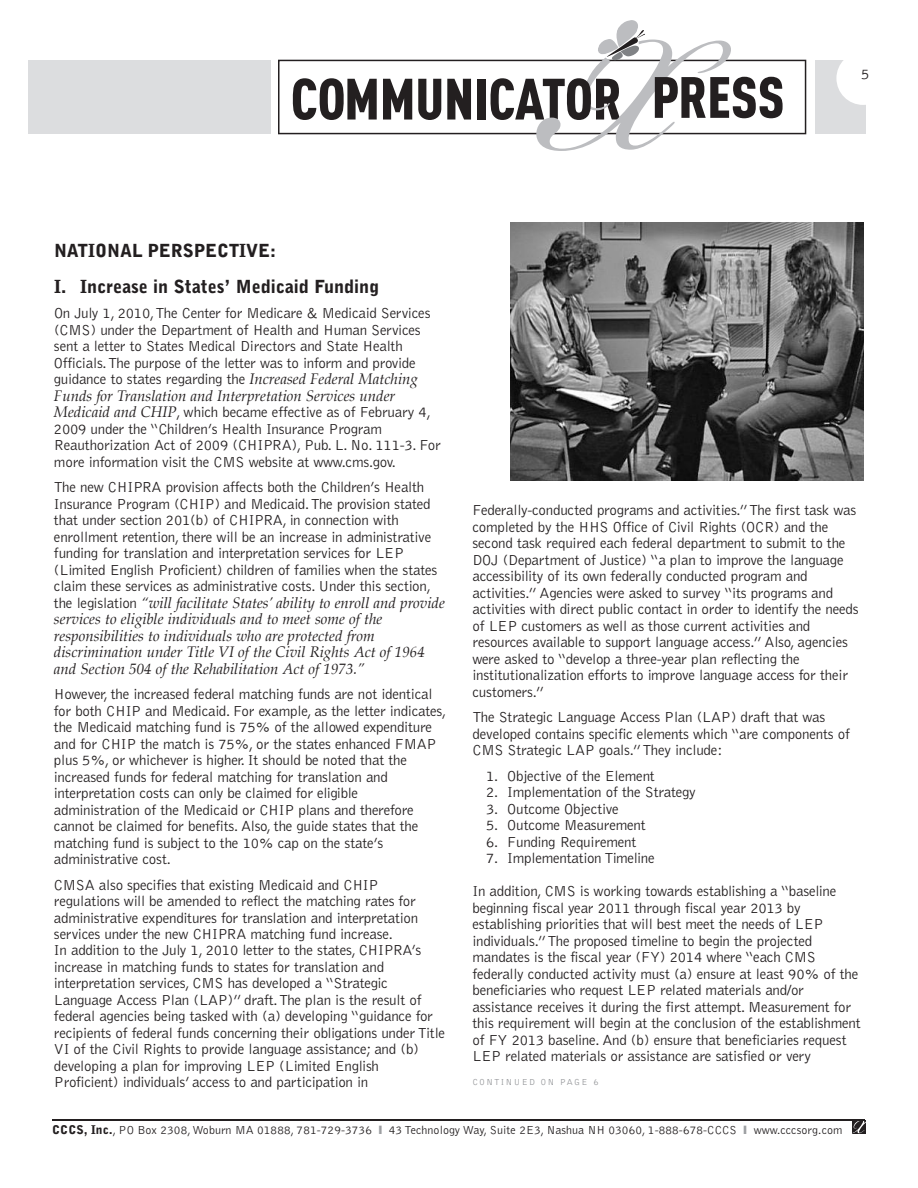
<style>
.page{position:relative;width:918px;height:1188px;background:#fff}
.page>*{position:absolute;margin:0;border:0;box-sizing:border-box;transform-origin:0 0}
.t1{font:900 18px/36px "Bell Gothic BT";color:#231f20}
.t2{font:300 15px/16.5px "Bell Gothic";letter-spacing:-.015em;color:#231f20}
.t3{font:italic 15px/16.5px "Palatino";color:#231f20}
.t4{font:300 12px "Bell Gothic";letter-spacing:.005em;color:#231f20}
.t5{font:9px "Bell Gothic BT";letter-spacing:.165em;color:#939598}
.s1{font-family:"Palatino";font-weight:400;font-style:italic}
.s2{font-family:"Bell Gothic";font-weight:300;font-style:normal}
.s3{font-family:"Bell Gothic BT";font-weight:900}
.s4{color:#9d9fa2}
</style>
<div class="page">
<div style="left:29px;top:60px;width:242px;height:74px;background:#dcdddf"></div>
<div style="left:815px;top:60px;width:50px;height:74px;background:#dcdddf"></div>
<div style="left:836px;top:52px;width:54px;height:53px;background:#fff;border-radius:50%"></div>
<svg style="left:278px;top:20px;width:528px;height:131px"></svg>
<svg style="left:852px;top:1120px;width:14px;height:13px"></svg>
<hr style="left:52px;top:1119px;width:813px;height:2px;background:#231f20">
<img style="left:510px;top:223px;width:354px;height:258px">
<p class="t2" style="left:861px;top:66px;width:10px">5</p>
<p class="t1" style="left:54px;top:233px;width:327px">NATIONAL PERSPECTIVE:<br>I. Increase in States’ Medicaid Funding</p>
<p class="t2" style="left:54px;top:306px;width:378px">On July 1, 2010,The Center for Medicare &amp; Medicaid Services (CMS) under the Department of Health and Human Services sent a letter to States Medical Directors and State Health Officials.The purpose of the letter was to inform and provide guidance to states regarding the <span class="s1">Increased Federal Matching</span></p>
<p class="t3" style="left:54px;top:388px;width:343px">Funds for Translation and Interpretation Services under</p>
<p class="t2" style="left:54px;top:405px;width:388px"><span class="s1">Medicaid and CHIP</span>, which became effective as of February 4, 2009 under the “Children’s Health Insurance Program Reauthorization Act of 2009 (CHIPRA), Pub. L. No. 111-3. For more information visit the CMS website at www.cms.gov.</p>
<p class="t2" style="left:54px;top:480px;width:385px">The new CHIPRA provision affects both the Children’s Health Insurance Program (CHIP) and Medicaid.The provision stated that under section 201(b) of CHIPRA, in connection with enrollment retention, there will be an increase in administrative funding for translation and interpretation services for LEP (Limited English Proficient) children of families when the states claim these services as administrative costs. Under this section,</p>
<p class="t3" style="left:54px;top:595px;width:392px"><span class="s2">the legislation</span> “will facilitate States’ ability to enroll and provide services to eligible individuals and to meet some of the responsibilities to individuals who are protected from discrimination under Title VI of the Civil Rights Act of 1964 and Section 504 of the Rehabilitation Act of 1973.”</p>
<p class="t2" style="left:54px;top:687px;width:394px">However, the increased federal matching funds are not identical for both CHIP and Medicaid. For example, as the letter indicates, the Medicaid matching fund is 75% of the allowed expenditure and for CHIP the match is 75%, or the states enhanced FMAP plus 5%, or whichever is higher. It should be noted that the increased funds for federal matching for translation and interpretation costs can only be claimed for eligible administration of the Medicaid or CHIP plans and therefore cannot be claimed for benefits. Also, the guide states that the matching fund is subject to the 10% cap on the state’s administrative cost.</p>
<p class="t2" style="left:54px;top:877px;width:393px">CMSA also specifies that existing Medicaid and CHIP regulations will be amended to reflect the matching rates for administrative expenditures for translation and interpretation services under the new CHIPRA matching fund increase.<br>In addition to the July 1, 2010 letter to the states, CHIPRA’s increase in matching funds to states for translation and interpretation services, CMS has developed a “Strategic Language Access Plan (LAP)” draft.The plan is the result of federal agencies being tasked with (a) developing “guidance for recipients of federal funds concerning their obligations under Title VI of the Civil Rights to provide language assistance; and (b) developing a plan for improving LEP (Limited English Proficient) individuals’ access to and participation in</p>
<p class="t2" style="left:472px;top:503px;width:388px">Federally-conducted programs and activities.”The first task was completed by the HHS Office of Civil Rights (OCR) and the second task required each federal department to submit to the DOJ (Department of Justice) “a plan to improve the language accessibility of its own federally conducted program and activities.” Agencies were asked to survey “its programs and activities with direct public contact in order to identify the needs of LEP customers as well as those current activities and resources available to support language access.” Also, agencies were asked to “develop a three-year plan reflecting the institutionalization efforts to improve language access for their customers.”</p>
<p class="t2" style="left:472px;top:710px;width:379px">The Strategic Language Access Plan (LAP) draft that was developed contains specific elements which “are components of<br>CMS Strategic LAP goals.”They include:</p>
<p class="t2" style="left:486px;top:768px;width:170px">1. Objective of the Element</p>
<p class="t2" style="left:486px;top:785px;width:211px">2. Implementation of the Strategy</p>
<p class="t2" style="left:486px;top:801px;width:134px">3. Outcome Objective</p>
<p class="t2" style="left:486px;top:818px;width:161px">5. Outcome Measurement</p>
<p class="t2" style="left:486px;top:834px;width:152px">6. Funding Requirement</p>
<p class="t2" style="left:486px;top:851px;width:170px">7. Implementation Timeline</p>
<p class="t2" style="left:472px;top:884px;width:390px">In addition, CMS is working towards establishing a “baseline beginning fiscal year 2011 through fiscal year 2013 by establishing priorities that will best meet the needs of LEP individuals.”The proposed timeline to begin the projected mandates is the fiscal year (FY) 2014 where “each CMS federally conducted activity must (a) ensure at least 90% of the beneficiaries who request LEP related materials and/or assistance receives it during the first attempt. Measurement for this requirement will begin at the conclusion of the establishment of FY 2013 baseline. And (b) ensure that beneficiaries request LEP related materials or assistance are satisfied or very</p>
<p class="t5" style="left:472px;top:1078px;width:127px">CONTINUED ON PAGE 6</p>
<p class="t4" style="left:52px;top:1126px;width:792px"><span class="s3">CCCS, Inc.</span>, PO Box 2308,Woburn MA 01888, 781-729-3736 <span class="s4">❙</span> 43 Technology Way, Suite 2E3, Nashua NH 03060, 1-888-678-CCCS <span class="s4">❙</span> www.cccsorg.com</p>
</div>
